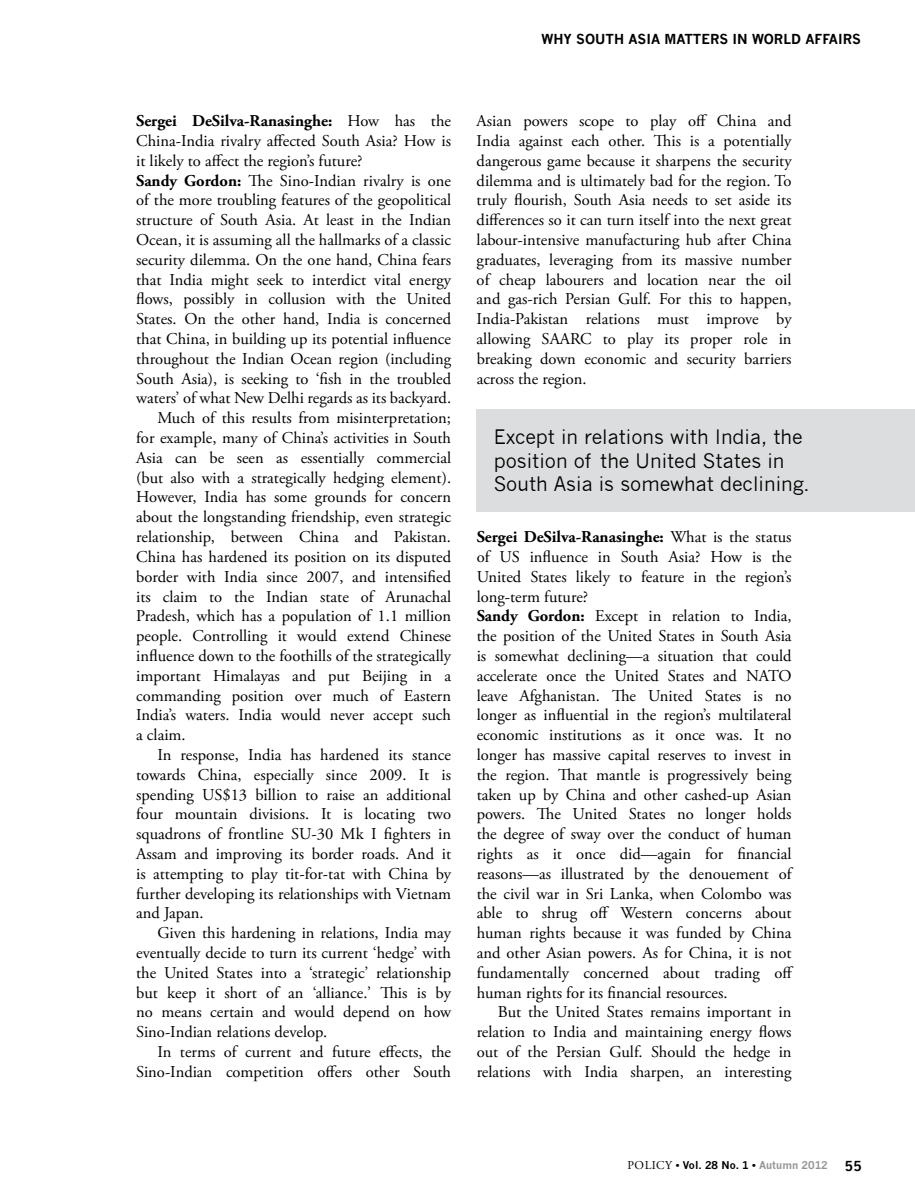
<style>
.page{position:relative;width:915px;height:1191px;background:#fff}
.page>*{position:absolute;margin:0;border:0;box-sizing:border-box;transform-origin:0 0}
.t1{font:19.5px/23.4px "News Gothic";color:#000}
.t2{font:16.5px/19.8px "Adobe Garamond Pro";color:#000;text-align:justify}
.t3{font:700 16.5px "Adobe Garamond Pro";color:#000}
.t4{font:700 13.5px "News Gothic";color:#000}
.t5{font:700 10.5px "News Gothic";color:#000}
.s1{font-weight:400}
.s2{font-weight:700}
.s3{font-family:"Adobe Garamond Pro";font-weight:400;font-size:12px}
.s4{color:#939598}
</style>
<div class="page">
<div style="left:476px;top:409px;width:438px;height:102px;background:#dcddde"></div>
<p class="t4" style="left:541px;top:31px;width:321px">WHY SOUTH ASIA MATTERS IN WORLD AFFAIRS</p>
<p class="t3" style="left:136px;top:111px;width:316px">Sergei DeSilva-Ranasinghe: <span class="s1">How has the</span></p>
<p class="t2" style="left:136px;top:131px;width:316px">China-India rivalry affected South Asia? How is</p>
<p class="t2" style="left:136px;top:151px;width:228px">it likely to affect the region’s future?</p>
<p class="t2" style="left:136px;top:171px;width:316px"><span class="s2">Sandy Gordon:</span> The Sino-Indian rivalry is one</p>
<p class="t2" style="left:136px;top:191px;width:316px">of the more troubling features of the geopolitical</p>
<p class="t2" style="left:136px;top:211px;width:316px">structure of South Asia. At least in the Indian</p>
<p class="t2" style="left:136px;top:230px;width:316px">Ocean, it is assuming all the hallmarks of a classic</p>
<p class="t2" style="left:136px;top:250px;width:316px">security dilemma. On the one hand, China fears</p>
<p class="t2" style="left:136px;top:270px;width:316px">that India might seek to interdict vital energy</p>
<p class="t2" style="left:136px;top:290px;width:316px">flows, possibly in collusion with the United</p>
<p class="t2" style="left:136px;top:310px;width:316px">States. On the other hand, India is concerned</p>
<p class="t2" style="left:136px;top:329px;width:316px">that China, in building up its potential influence</p>
<p class="t2" style="left:136px;top:349px;width:316px">throughout the Indian Ocean region (including</p>
<p class="t2" style="left:136px;top:369px;width:316px">South Asia), is seeking to ‘fish in the troubled</p>
<p class="t2" style="left:136px;top:389px;width:316px">waters’ of what New Delhi regards as its backyard.</p>
<p class="t2" style="left:157px;top:409px;width:295px">Much of this results from misinterpretation;</p>
<p class="t2" style="left:136px;top:428px;width:316px">for example, many of China’s activities in South</p>
<p class="t2" style="left:136px;top:448px;width:316px">Asia can be seen as essentially commercial</p>
<p class="t2" style="left:136px;top:468px;width:316px">(but also with a strategically hedging element).</p>
<p class="t2" style="left:136px;top:488px;width:316px">However, India has some grounds for concern</p>
<p class="t2" style="left:136px;top:508px;width:316px">about the longstanding friendship, even strategic</p>
<p class="t2" style="left:136px;top:527px;width:316px">relationship, between China and Pakistan.</p>
<p class="t2" style="left:136px;top:547px;width:316px">China has hardened its position on its disputed</p>
<p class="t2" style="left:136px;top:567px;width:316px">border with India since 2007, and intensified</p>
<p class="t2" style="left:136px;top:587px;width:316px">its claim to the Indian state of Arunachal</p>
<p class="t2" style="left:136px;top:607px;width:316px">Pradesh, which has a population of 1.1 million</p>
<p class="t2" style="left:136px;top:626px;width:316px">people. Controlling it would extend Chinese</p>
<p class="t2" style="left:136px;top:646px;width:316px">influence down to the foothills of the strategically</p>
<p class="t2" style="left:136px;top:666px;width:316px">important Himalayas and put Beijing in a</p>
<p class="t2" style="left:136px;top:686px;width:316px">commanding position over much of Eastern</p>
<p class="t2" style="left:136px;top:706px;width:316px">India’s waters. India would never accept such</p>
<p class="t2" style="left:136px;top:725px;width:51px">a claim.</p>
<p class="t2" style="left:157px;top:745px;width:295px">In response, India has hardened its stance</p>
<p class="t2" style="left:136px;top:765px;width:316px">towards China, especially since 2009. It is</p>
<p class="t2" style="left:136px;top:785px;width:316px">spending US$13 billion to raise an additional</p>
<p class="t2" style="left:136px;top:805px;width:316px">four mountain divisions. It is locating two</p>
<p class="t2" style="left:136px;top:824px;width:316px">squadrons of frontline SU-30 Mk I fighters in</p>
<p class="t2" style="left:136px;top:844px;width:316px">Assam and improving its border roads. And it</p>
<p class="t2" style="left:136px;top:864px;width:316px">is attempting to play tit-for-tat with China by</p>
<p class="t2" style="left:136px;top:884px;width:316px">further developing its relationships with Vietnam</p>
<p class="t2" style="left:136px;top:904px;width:69px">and Japan.</p>
<p class="t2" style="left:157px;top:923px;width:295px">Given this hardening in relations, India may</p>
<p class="t2" style="left:136px;top:943px;width:316px">eventually decide to turn its current ‘hedge’ with</p>
<p class="t2" style="left:136px;top:963px;width:316px">the United States into a ‘strategic’ relationship</p>
<p class="t2" style="left:136px;top:983px;width:316px">but keep it short of an ‘alliance.’ This is by</p>
<p class="t2" style="left:136px;top:1003px;width:316px">no means certain and would depend on how</p>
<p class="t2" style="left:136px;top:1022px;width:193px">Sino-Indian relations develop.</p>
<p class="t2" style="left:157px;top:1042px;width:295px">In terms of current and future effects, the</p>
<p class="t2" style="left:136px;top:1062px;width:316px">Sino-Indian competition offers other South</p>
<p class="t2" style="left:476px;top:112px;width:317px">Asian powers scope to play off China and India against each other. This is a potentially dangerous game because it sharpens the security dilemma and is ultimately bad for the region. To truly flourish, South Asia needs to set aside its differences so it can turn itself into the next great labour-intensive manufacturing hub after China graduates, leveraging from its massive number of cheap labourers and location near the oil and gas-rich Persian Gulf. For this to happen, India-Pakistan relations must improve by allowing SAARC to play its proper role in breaking down economic and security barriers across the region.</p>
<p class="t1" style="left:493px;top:425px;width:317px">Except in relations with India, the position of the United States in<br>South Asia is somewhat declining.</p>
<p class="t2" style="left:476px;top:527px;width:318px;text-align:left"><span class="s2">Sergei DeSilva-Ranasinghe:</span> What is the status of US influence in South Asia? How is the United States likely to feature in the region’s long-term future?<br><span class="s2">Sandy Gordon:</span> Except in relation to India, the position of the United States in South Asia is somewhat declining—a situation that could accelerate once the United States and NATO leave Afghanistan. The United States is no longer as influential in the region’s multilateral economic institutions as it once was. It no longer has massive capital reserves to invest in the region. That mantle is progressively being taken up by China and other cashed-up Asian powers. The United States no longer holds the degree of sway over the conduct of human rights as it once did—again for financial reasons—as illustrated by the denouement of the civil war in Sri Lanka, when Colombo was able to shrug off Western concerns about human rights because it was funded by China and other Asian powers. As for China, it is not fundamentally concerned about trading off human rights for its financial resources.</p>
<p class="t2" style="left:476px;top:1003px;width:316px;text-indent:21px">But the United States remains important in relation to India and maintaining energy flows out of the Persian Gulf. Should the hedge in relations with India sharpen, an interesting</p>
<p class="t5" style="left:627px;top:1159px;width:202px"><span class="s3">Policy</span> • Vol. 28 No. 1 • <span class="s4">Autumn 2012</span></p>
<p class="t4" style="left:844px;top:1157px;width:18px">55</p>
</div>
